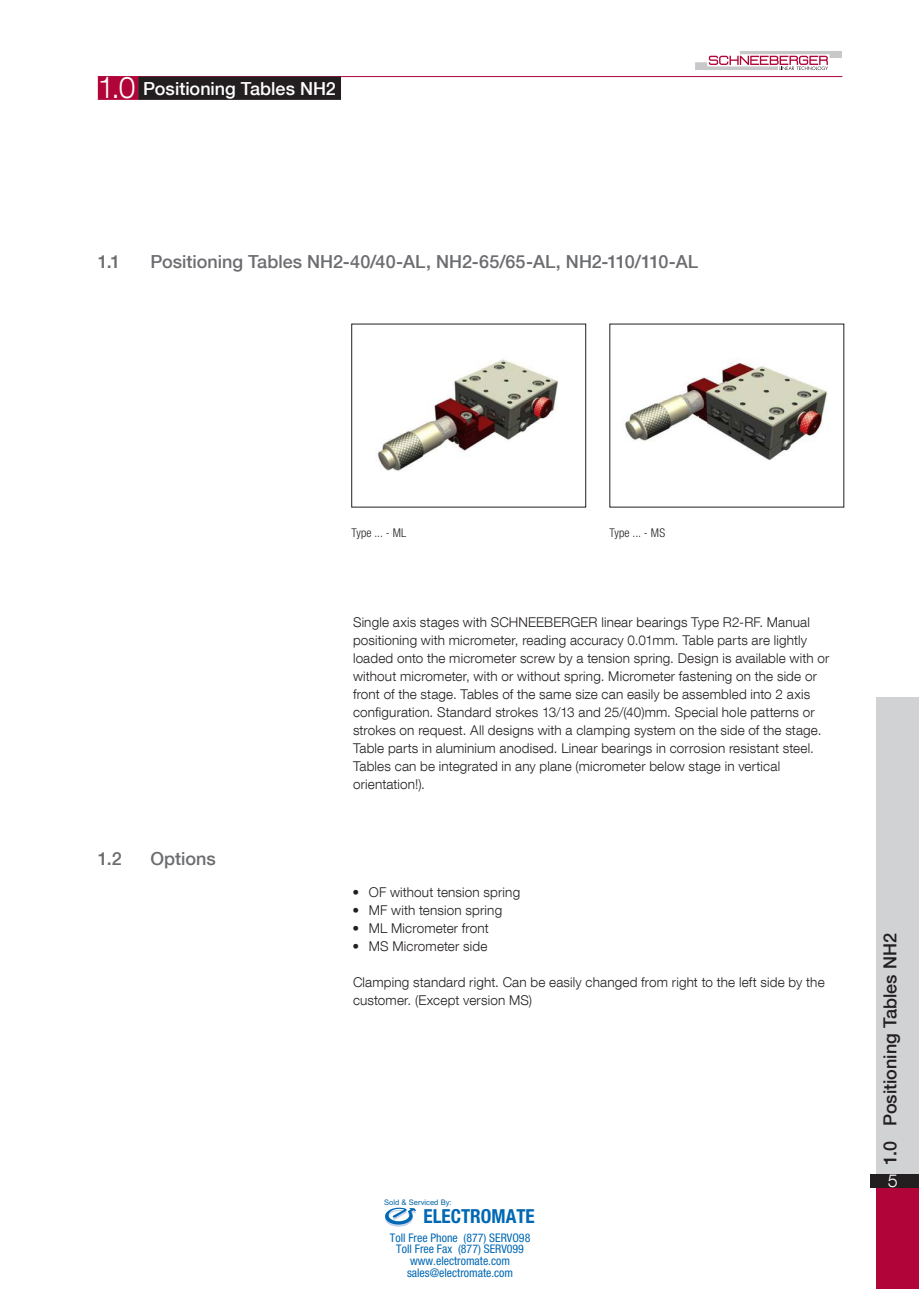
<style>
.page{position:relative;width:919px;height:1289px;background:#fff}
.page>*{position:absolute;margin:0;border:0;box-sizing:border-box;transform-origin:0 0}
.t1{font:300 30px "Helvetica Neue LT Com";color:#fff}
.t2{font:700 condensed 19.35px "Helvetica Neue";color:#0168b3}
.t3{font:500 18px "Helvetica Neue LT Com";color:#6c6d70}
.t4{font:500 18px "Helvetica Neue LT Com";color:#231f20}
.t5{font:500 18px "Helvetica Neue LT Com";color:#fff}
.t6{font:300 18px "Helvetica Neue LT Com";color:#fff}
.t7{font:300 13.5px/18px "Helvetica Neue LT Com";letter-spacing:.01em;color:#231f20}
.t8{font:300 condensed 12px "Helvetica Neue LT Com";letter-spacing:.015em;color:#231f20}
.t9{font:condensed 11.85px/11.9px "Helvetica Neue";color:#0168b3;text-align:center}
.t10{font:7.65px "Arial";color:#0065a4}
</style>
<div class="page">
<div style="left:876px;top:1187px;width:42px;height:101px;background:#b10439"></div>
<div style="left:870px;top:1174px;width:48px;height:13px;background:#231f20"></div>
<svg style="left:695px;top:51px;width:146px;height:19px"></svg>
<hr style="left:98px;top:76px;width:744px;height:1px;background:#b10439">
<div style="left:98px;top:77px;width:41px;height:23px;background:#b10439"></div>
<img style="left:378px;top:359px;width:180px;height:112px">
<div style="left:351px;top:324px;width:235px;height:183px;border:1px solid #231f20"></div>
<img style="left:624px;top:358px;width:203px;height:102px">
<div style="left:876px;top:697px;width:42px;height:477px;background:#d1d2d4"></div>
<div style="left:138px;top:77px;width:203px;height:23px;background:#231f20"></div>
<svg style="left:385px;top:1207px;width:31px;height:19px"></svg>
<h1 class="t1" style="left:98px;top:69px;width:39px">1.0</h1>
<h3 class="t5" style="left:143px;top:78px;width:194px">Positioning Tables NH2</h3>
<h3 class="t3" style="left:98px;top:251px;width:24px">1.1</h3>
<h3 class="t3" style="left:150px;top:251px;width:549px">Positioning Tables NH2-40/40-AL, NH2-65/65-AL, NH2-110/110-AL</h3>
<h3 class="t3" style="left:98px;top:847px;width:26px">1.2</h3>
<h3 class="t3" style="left:150px;top:847px;width:67px">Options</h3>
<p class="t8" style="left:351px;top:526px;width:56px">Type ... - ML</p>
<p class="t8" style="left:609px;top:526px;width:57px">Type ... - MS</p>
<p class="t7" style="left:353px;top:613px;width:478px">Single axis stages with SCHNEEBERGER linear bearings Type R2-RF. Manual positioning with micrometer, reading accuracy 0.01mm. Table parts are lightly loaded onto the micrometer screw by a tension spring. Design is available with or without micrometer, with or without spring. Micrometer fastening on the side or front of the stage. Tables of the same size can easily be assembled into 2 axis configuration. Standard strokes 13/13 and 25/(40)mm. Special hole patterns or strokes on request. All designs with a clamping system on the side of the stage.<br>Table parts in aluminium anodised. Linear bearings in corrosion resistant steel.<br>Tables can be integrated in any plane (micrometer below stage in vertical orientation!).</p>
<p class="t7" style="left:352px;top:883px;width:169px">• OF without tension spring</p>
<p class="t7" style="left:352px;top:901px;width:151px">• MF with tension spring</p>
<p class="t7" style="left:352px;top:919px;width:138px">• ML Micrometer front</p>
<p class="t7" style="left:352px;top:937px;width:136px">• MS Micrometer side</p>
<p class="t7" style="left:353px;top:973px;width:473px">Clamping standard right. Can be easily changed from right to the left side by the customer. (Except version MS)</p>
<p class="t10" style="left:384px;top:1197px;width:69px">Sold &amp; Serviced By:</p>
<h2 class="t2" style="left:423px;top:1204px;width:113px">ELECTROMATE</h2>
<p class="t9" style="left:390px;top:1231px;width:142px">Toll Free Phone (877) SERVO98<br>Toll Free Fax (877) SERV099 www.electromate.com sales@electromate.com</p>
<h3 class="t4" style="left:879px;top:1165px;width:233px;rotate:-90deg">1.0 Positioning Tables NH2</h3>
<h3 class="t6" style="left:887px;top:1169px;width:12px">5</h3>
</div>
